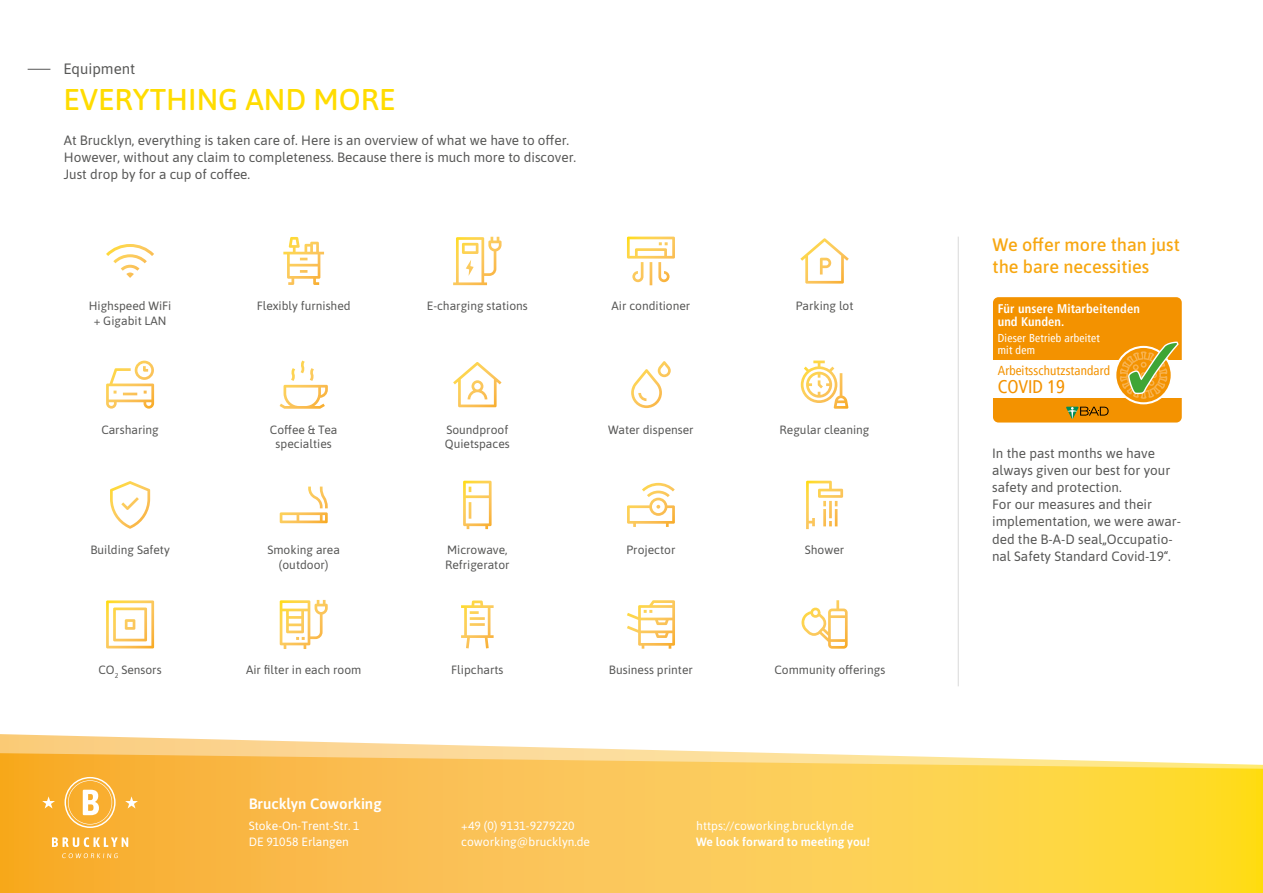
<style>
.page{position:relative;width:1263px;height:893px;background:#fff}
.page>*{position:absolute;margin:0;border:0;box-sizing:border-box;transform-origin:0 0}
.t1{font:500 30px "Asap";color:#ffdc01}
.t2{font:condensed 18.15px "Frutiger LT Pro";color:#f39200}
.t3{font:500 18px/21.6px "Asap";color:#f7a711}
.t4{font:600 15px "Asap";color:#fff}
.t5{font:15px "Asap";color:#575756}
.t6{font:13.5px/17.1px "Asap";color:#575756}
.t7{font:condensed 13.05px "Frutiger LT Pro";letter-spacing:.01em;color:#f39200}
.t8{font:700 condensed 12.45px/13.5px "Frutiger LT Pro";letter-spacing:.01em;color:#fff}
.t9{font:12px/14.4px "Asap";color:#575756;text-align:center}
.t10{font:12px/16px "Asap";color:#fff}
.t11{font:600 12px "Asap";color:#fff}
.t12{font:condensed 11.4px/12.5px "Frutiger LT Pro";letter-spacing:.02em;color:#fff}
</style>
<div class="page">
<div style="left:993px;top:297px;width:189px;height:126px;background:#f39200;border-radius:5px"></div>
<div style="left:992px;top:360px;width:190px;height:37px;background:#fff"></div>
<svg style="left:1066px;top:407px;width:42px;height:12px"></svg>
<svg style="left:1115px;top:347px;width:57px;height:56px"></svg>
<div style="left:1114px;top:346px;width:59px;height:58px;border:2px solid #fff;border-radius:50%"></div>
<svg style="left:1120px;top:341px;width:60px;height:58px"></svg>
<svg style="left:0;top:734px;width:772px;height:19px"></svg>
<svg style="left:0;top:753px;width:1263px;height:140px;background:#fbc84e"></svg>
<hr style="left:958px;top:237px;width:1px;height:449px;background:#dadada">
<svg style="left:106px;top:600px;width:48px;height:48px"></svg>
<svg style="left:280px;top:600px;width:48px;height:49px"></svg>
<svg style="left:461px;top:600px;width:33px;height:48px"></svg>
<svg style="left:106px;top:244px;width:48px;height:34px"></svg>
<svg style="left:283px;top:237px;width:41px;height:48px"></svg>
<svg style="left:453px;top:237px;width:48px;height:48px"></svg>
<svg style="left:801px;top:361px;width:47px;height:48px"></svg>
<svg style="left:110px;top:481px;width:40px;height:48px"></svg>
<svg style="left:627px;top:237px;width:48px;height:48px"></svg>
<svg style="left:631px;top:361px;width:40px;height:47px"></svg>
<svg style="left:800px;top:238px;width:49px;height:46px"></svg>
<svg style="left:453px;top:362px;width:48px;height:45px"></svg>
<svg style="left:280px;top:487px;width:48px;height:36px"></svg>
<svg style="left:463px;top:481px;width:29px;height:48px"></svg>
<svg style="left:627px;top:483px;width:48px;height:44px"></svg>
<svg style="left:280px;top:361px;width:48px;height:48px"></svg>
<svg style="left:106px;top:361px;width:48px;height:48px"></svg>
<svg style="left:806px;top:481px;width:37px;height:48px"></svg>
<svg style="left:627px;top:600px;width:48px;height:49px"></svg>
<svg style="left:801px;top:600px;width:47px;height:49px"></svg>
<svg style="left:28px;top:69px;width:22px;height:1px"></svg>
<svg style="left:62px;top:853px;width:56px;height:5px"></svg>
<svg style="left:125px;top:796px;width:13px;height:12px"></svg>
<svg style="left:42px;top:796px;width:13px;height:12px"></svg>
<svg style="left:65px;top:777px;width:51px;height:51px;background:#f9c05e"></svg>
<svg style="left:52px;top:837px;width:76px;height:10px"></svg>
<p class="t5" style="left:63px;top:59px;width:73px">Equipment</p>
<h1 class="t1" style="left:63px;top:79px;width:334px">EVERYTHING AND MORE</h1>
<p class="t6" style="left:64px;top:131px;width:514px">At Brucklyn, everything is taken care of. Here is an overview of what we have to offer.<br>However, without any claim to completeness. Because there is much more to discover.<br>Just drop by for a cup of coffee.</p>
<p class="t9" style="left:89px;top:298px;width:84px">Highspeed WiFi + Gigabit LAN</p>
<p class="t9" style="left:257px;top:298px;width:95px">Flexibly furnished</p>
<p class="t9" style="left:427px;top:298px;width:103px">E-charging stations</p>
<p class="t9" style="left:612px;top:298px;width:80px">Air conditioner</p>
<p class="t9" style="left:796px;top:298px;width:59px">Parking lot</p>
<p class="t9" style="left:101px;top:422px;width:59px">Carsharing</p>
<p class="t9" style="left:270px;top:422px;width:69px">Coffee &amp; Tea specialties</p>
<p class="t9" style="left:445px;top:422px;width:66px;text-align:left">Soundproof<br>Quietspaces</p>
<p class="t9" style="left:608px;top:422px;width:87px">Water dispenser</p>
<p class="t9" style="left:780px;top:422px;width:91px">Regular cleaning</p>
<p class="t9" style="left:90px;top:542px;width:81px">Building Safety</p>
<p class="t9" style="left:267px;top:542px;width:74px">Smoking area (outdoor)</p>
<p class="t9" style="left:445px;top:542px;width:66px;text-align:left">Microwave,<br>Refrigerator</p>
<p class="t9" style="left:626px;top:542px;width:50px">Projector</p>
<p class="t9" style="left:805px;top:542px;width:41px">Shower</p>
<p class="t9" style="left:99px;top:662px;width:65px">CO<sub>2</sub> Sensors</p>
<p class="t9" style="left:246px;top:662px;width:117px">Air filter in each room</p>
<p class="t9" style="left:451px;top:662px;width:54px">Flipcharts</p>
<p class="t9" style="left:609px;top:662px;width:85px">Business printer</p>
<p class="t9" style="left:774px;top:662px;width:112px">Community offerings</p>
<p class="t4" style="left:249px;top:793px;width:134px">Brucklyn Coworking</p>
<p class="t10" style="left:249px;top:817px;width:113px">Stoke-On-Trent-Str. 1<br>DE 91058 Erlangen</p>
<p class="t10" style="left:461px;top:817px;width:115px">+49 (0) 9131-9279220</p>
<p class="t10" style="left:696px;top:817px;width:159px">https://coworking.brucklyn.de</p>
<p class="t10" style="left:461px;top:833px;width:130px">coworking@brucklyn.de</p>
<p class="t11" style="left:696px;top:833px;width:175px">We look forward to meeting you!</p>
<h3 class="t3" style="left:992px;top:233px;width:189px">We offer more than just the bare necessities</h3>
<p class="t8" style="left:998px;top:302px;width:144px">Für unsere Mitarbeitenden und Kunden.</p>
<p class="t12" style="left:998px;top:332px;width:104px">Dieser Betrieb arbeitet mit dem</p>
<p class="t7" style="left:998px;top:363px;width:114px">Arbeitsschutzstandard</p>
<h2 class="t2" style="left:998px;top:376px;width:69px">COVID 19</h2>
<p class="t6" style="left:992px;top:444px;width:191px">In the past months we have always given our best for your safety and protection.<br>For our measures and their implementation, we were awar&shy;ded the B-A-D seal„Occupatio&shy;nal Safety Standard Covid-19“.</p>
</div>
